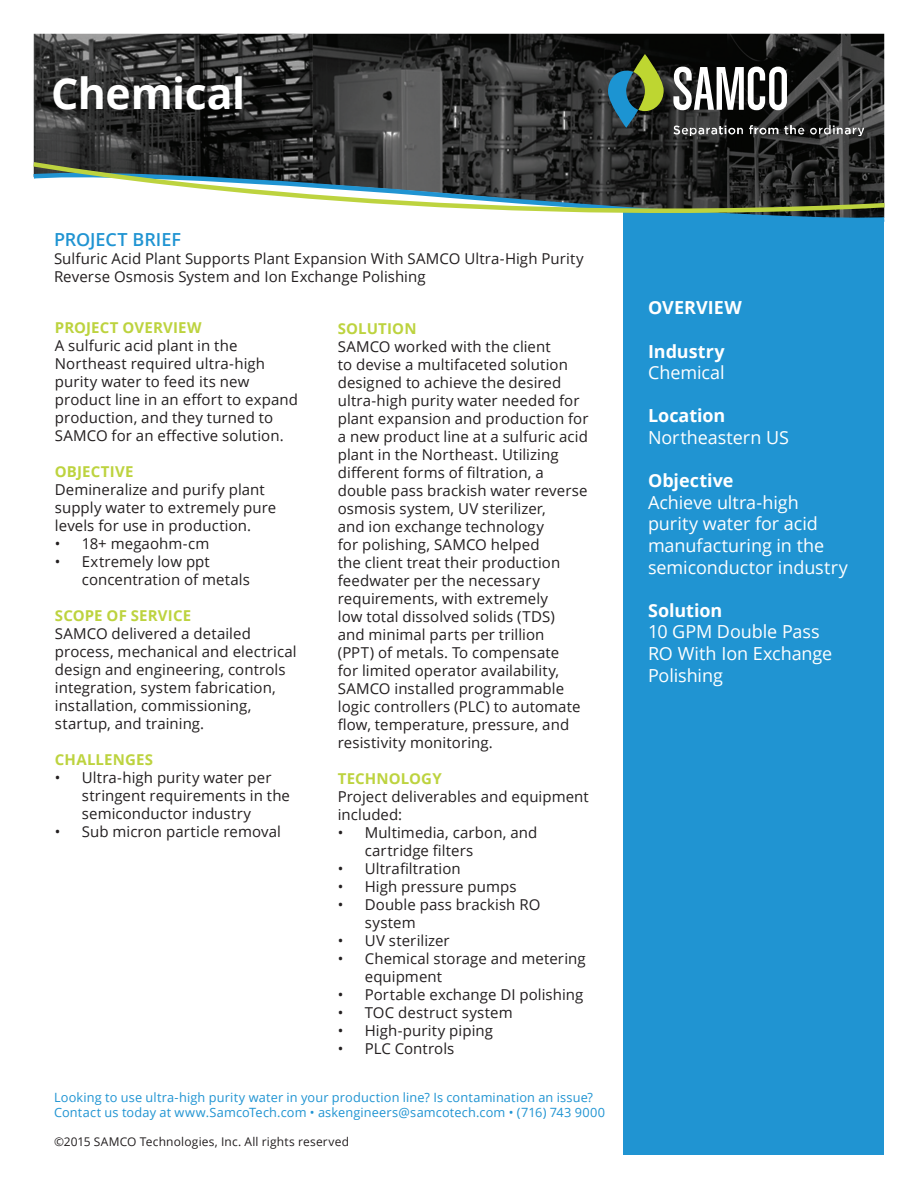
<style>
.page{position:relative;width:918px;height:1188px;background:#fff}
.page>*{position:absolute;margin:0;border:0;box-sizing:border-box;transform-origin:0 0}
.t1{font:700 42.9px "Open Sans";letter-spacing:-.01em;color:#fff}
.t2{font:18px/21.6px "Open Sans";letter-spacing:-.005em;color:#fff}
.t3{font:700 18px "Open Sans";letter-spacing:-.005em;color:#fff}
.t4{font:600 18px "Open Sans";letter-spacing:-.005em;color:#2094d2}
.t5{font:15px/18px "Open Sans";letter-spacing:.005em;color:#231f20}
.t6{font:700 15px "Open Sans";letter-spacing:.01em;color:#bdd33f}
.t7{font:12.75px "Open Sans";letter-spacing:.015em;color:#2094d2}
.t8{font:12px "Open Sans";letter-spacing:.015em;color:#231f20}
</style>
<div class="page">
<div style="left:623px;top:186px;width:261px;height:968px;background:#2094d2"></div>
<img style="left:34px;top:34px;width:850px;height:126px">
<svg style="left:673px;top:126px;width:70px;height:10px"></svg>
<svg style="left:749px;top:125px;width:55px;height:10px"></svg>
<svg style="left:810px;top:125px;width:54px;height:11px"></svg>
<svg style="left:608px;top:54px;width:56px;height:74px;background:#42634b"></svg>
<svg style="left:673px;top:67px;width:114px;height:43px"></svg>
<svg style="left:33px;top:160px;width:852px;height:62px"></svg>
<p class="t1" style="left:51px;top:63px;width:196px">Chemical</p>
<p class="t4" style="left:54px;top:227px;width:128px">PROJECT BRIEF</p>
<p class="t5" style="left:54px;top:249px;width:531px">Sulfuric Acid Plant Supports Plant Expansion With SAMCO Ultra-High Purity<br>Reverse Osmosis System and Ion Exchange Polishing</p>
<p class="t6" style="left:55px;top:317px;width:148px">PROJECT OVERVIEW</p>
<p class="t5" style="left:55px;top:336px;width:245px">A sulfuric acid plant in the<br>Northeast required ultra-high purity water to feed its new product line in an effort to expand production, and they turned to<br>SAMCO for an effective solution.</p>
<p class="t6" style="left:55px;top:461px;width:80px">OBJECTIVE</p>
<p class="t5" style="left:55px;top:480px;width:223px">Demineralize and purify plant supply water to extremely pure levels for use in production.</p>
<p class="t5" style="left:55px;top:534px;width:156px">• 18+ megaohm-cm</p>
<p class="t5" style="left:82px;top:552px;width:170px;text-indent:-27px">• Extremely low ppt concentration of metals</p>
<p class="t6" style="left:55px;top:605px;width:138px">SCOPE OF SERVICE</p>
<p class="t5" style="left:55px;top:624px;width:243px">SAMCO delivered a detailed process, mechanical and electrical design and engineering, controls integration, system fabrication, installation, commissioning, startup, and training.</p>
<p class="t6" style="left:55px;top:749px;width:100px">CHALLENGES</p>
<p class="t5" style="left:82px;top:768px;width:210px;text-indent:-27px">• Ultra-high purity water per stringent requirements in the semiconductor industry</p>
<p class="t5" style="left:55px;top:822px;width:228px">• Sub micron particle removal</p>
<p class="t6" style="left:338px;top:318px;width:80px">SOLUTION</p>
<p class="t5" style="left:338px;top:337px;width:252px">SAMCO worked with the client<br>to devise a multifaceted solution designed to achieve the desired ultra-high purity water needed for plant expansion and production for a new product line at a sulfuric acid plant in the Northeast. Utilizing different forms of filtration, a double pass brackish water reverse osmosis system, UV sterilizer,<br>and ion exchange technology<br>for polishing, SAMCO helped<br>the client treat their production feedwater per the necessary requirements, with extremely<br>low total dissolved solids (TDS)<br>and minimal parts per trillion<br>(PPT) of metals. To compensate<br>for limited operator availability,<br>SAMCO installed programmable logic controllers (PLC) to automate flow, temperature, pressure, and resistivity monitoring.</p>
<p class="t6" style="left:338px;top:768px;width:106px">TECHNOLOGY</p>
<p class="t5" style="left:338px;top:787px;width:253px">Project deliverables and equipment included:</p>
<p class="t5" style="left:365px;top:823px;width:174px;text-indent:-27px">• Multimedia, carbon, and cartridge filters</p>
<p class="t5" style="left:338px;top:859px;width:125px">• Ultrafiltration</p>
<p class="t5" style="left:338px;top:877px;width:180px">• High pressure pumps</p>
<p class="t5" style="left:365px;top:895px;width:177px;text-indent:-27px">• Double pass brackish RO system</p>
<p class="t5" style="left:338px;top:931px;width:113px">• UV sterilizer</p>
<p class="t5" style="left:365px;top:949px;width:222px;text-indent:-27px">• Chemical storage and metering equipment</p>
<p class="t5" style="left:338px;top:985px;width:247px">• Portable exchange DI polishing</p>
<p class="t5" style="left:338px;top:1003px;width:176px">• TOC destruct system</p>
<p class="t5" style="left:338px;top:1021px;width:157px">• High-purity piping</p>
<p class="t5" style="left:338px;top:1039px;width:118px">• PLC Controls</p>
<p class="t7" style="left:54px;top:1088px;width:541px">Looking to use ultra-high purity water in your production line? Is contamination an issue?</p>
<p class="t7" style="left:54px;top:1104px;width:553px">Contact us today at www.SamcoTech.com • askengineers@samcotech.com • (716) 743 9000</p>
<p class="t8" style="left:54px;top:1133px;width:297px">©2015 SAMCO Technologies, Inc. All rights reserved</p>
<p class="t3" style="left:648px;top:295px;width:95px">OVERVIEW</p>
<p class="t3" style="left:648px;top:338px;width:78px">Industry</p>
<p class="t2" style="left:648px;top:361px;width:78px">Chemical</p>
<p class="t3" style="left:648px;top:403px;width:79px">Location</p>
<p class="t2" style="left:648px;top:426px;width:142px">Northeastern US</p>
<p class="t3" style="left:648px;top:468px;width:87px">Objective</p>
<p class="t2" style="left:648px;top:491px;width:201px">Achieve ultra-high purity water for acid manufacturing in the semiconductor industry</p>
<p class="t3" style="left:648px;top:598px;width:76px">Solution</p>
<p class="t2" style="left:648px;top:621px;width:186px">10 GPM Double Pass<br>RO With Ion Exchange<br>Polishing</p>
</div>
